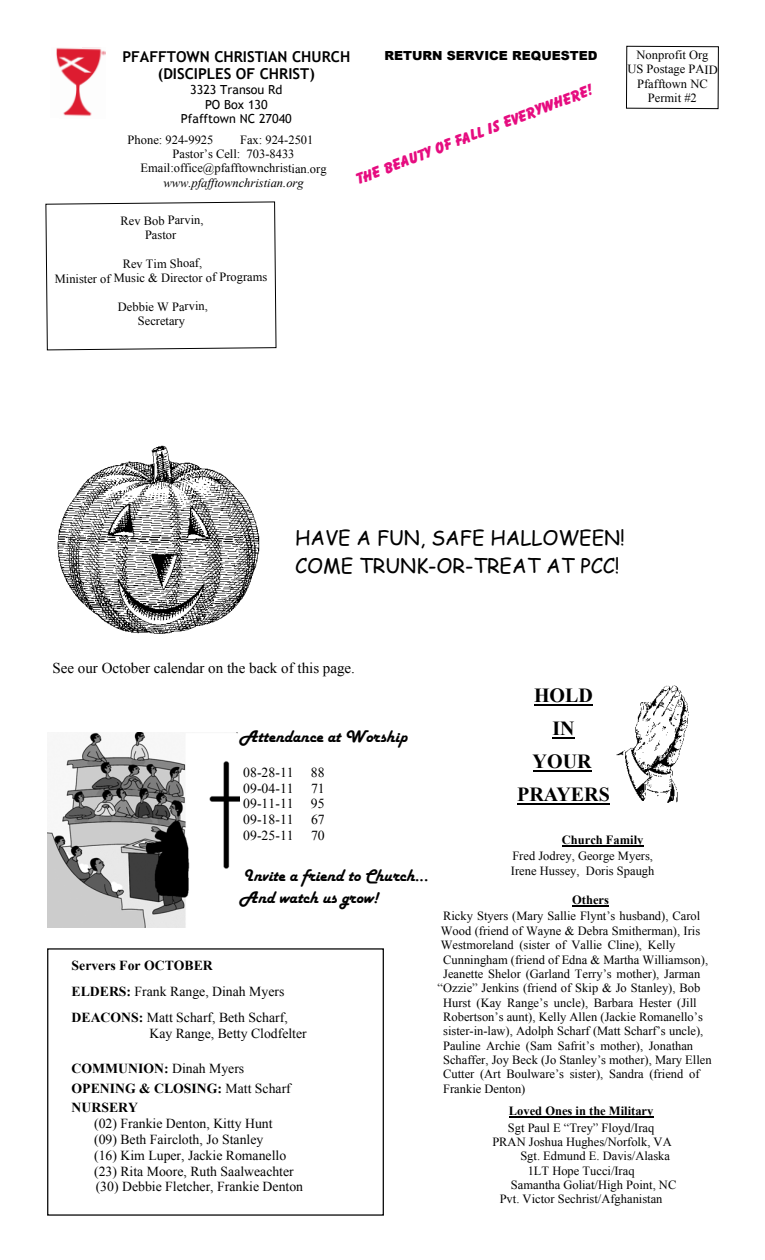
<style>
.page{position:relative;width:765px;height:1260px;background:#fff}
.page>*{position:absolute;margin:0;border:0;box-sizing:border-box;transform-origin:0 0}
.t1{font:20px/27.9px "Comic Sans MS";color:#000}
.t2{font:700 20px/33px "Times New Roman";color:#000;text-align:center}
.t3{font:17.5px/22.1px "Harlow Solid";color:#000}
.t4{font:700 15px/17.4px "Trebuchet MS";color:#000;text-align:center}
.t5{font:15px "Times New Roman";color:#000}
.t6{font:15px "Balloonist SF Bold";color:#e60c80}
.t7{font:13.75px/15.8px "Times New Roman";color:#000}
.t8{font:700 13.75px/19.5px "Times New Roman";color:#000}
.t9{font:12.5px/14.4px "Times New Roman";color:#000;text-align:center}
.t10{font:700 12.5px "Times New Roman";color:#000}
.t11{font:12.5px/14.5px "Trebuchet MS";color:#000;text-align:center}
.t12{font:italic 12.5px "Times New Roman";color:#000}
.t13{font:900 12.5px "Arial";color:#000}
.s1{font-weight:700}
.s2{font-weight:400}
</style>
<div class="page">
<svg style="left:626px;top:45px;width:93px;height:65px"></svg>
<img style="left:56px;top:47px;width:50px;height:69px">
<svg style="left:45px;top:201px;width:232px;height:150px"></svg>
<img style="left:616px;top:685px;width:73px;height:118px">
<hr style="left:534px;top:704px;width:59px;height:2px;background:#000">
<hr style="left:552px;top:737px;width:23px;height:2px;background:#000">
<hr style="left:533px;top:770px;width:59px;height:2px;background:#000">
<hr style="left:517px;top:803px;width:93px;height:2px;background:#000">
<hr style="left:562px;top:845px;width:81px;height:1px;background:#000">
<hr style="left:572px;top:905px;width:37px;height:1px;background:#000">
<hr style="left:509px;top:1116px;width:144px;height:1px;background:#000">
<img style="left:47px;top:733px;width:192px;height:194px">
<div style="left:47px;top:948px;width:337px;height:268px;background:#fff;border:1px solid #000"></div>
<img style="left:57px;top:445px;width:203px;height:189px">
<p class="t4" style="left:122px;top:49px;width:229px">PFAFFTOWN CHRISTIAN CHURCH (DISCIPLES OF CHRIST)</p>
<p class="t11" style="left:181px;top:84px;width:113px">3323 Transou Rd<br>PO Box 130<br>Pfafftown NC 27040</p>
<p class="t9" style="left:128px;top:133px;width:87px">Phone: 924-9925</p>
<p class="t9" style="left:240px;top:134px;width:75px">Fax: 924-2501</p>
<p class="t9" style="left:173px;top:148px;width:124px">Pastor’s Cell: 703-8433</p>
<p class="t9" style="left:141px;top:162px;width:188px">Email:office@pfafftownchristian.org</p>
<p class="t12" style="left:163px;top:178px;width:142px">www.pfafftownchristian.org</p>
<p class="t13" style="left:384px;top:51px;width:215px">RETURN SERVICE REQUESTED</p>
<p class="t6" style="left:353px;top:175px;width:254px;rotate:-21deg">THE BEAUTY OF FALL IS EVERYWHERE!</p>
<p class="t9" style="left:120px;top:215px;width:85px;rotate:-1deg">Rev Bob Parvin,<br>Pastor</p>
<p class="t9" style="left:54px;top:259px;width:214px;rotate:-1deg">Rev Tim Shoaf,<br>Minister of Music &amp; Director of Programs</p>
<p class="t9" style="left:118px;top:301px;width:91px;rotate:-1deg">Debbie W Parvin,<br>Secretary</p>
<p class="t9" style="left:627px;top:49px;width:92px">Nonprofit Org<br>US Postage PAID<br>Pfafftown NC<br>Permit #2</p>
<h1 class="t1" style="left:295px;top:526px;width:331px">HAVE A FUN, SAFE HALLOWEEN!<br>COME TRUNK-OR-TREAT AT PCC!</h1>
<p class="t5" style="left:52px;top:663px;width:304px">See our October calendar on the back of this page.</p>
<h2 class="t3" style="left:240px;top:727px;width:169px">Attendance at Worship</h2>
<p class="t7" style="left:243px;top:766px;width:83px">08-28-11 88<br>09-04-11</p>
<p class="t7" style="left:243px;top:782px;width:83px;text-align:justify;text-indent:68px">71<br>09-11-11 95<br>09-18-11</p>
<p class="t7" style="left:311px;top:813px;width:15px">67</p>
<p class="t7" style="left:243px;top:829px;width:52px">09-25-11</p>
<p class="t7" style="left:311px;top:829px;width:15px">70</p>
<h2 class="t3" style="left:240px;top:866px;width:190px">Invite a friend to Church...<br>And watch us grow!</h2>
<p class="t7" style="left:72px;top:954px;width:218px;line-height:25.8px"><span class="s1">Servers For OCTOBER<br>ELDERS:</span> Frank Range, Dinah Myers<br><span class="s1">DEACONS:</span> Matt Scharf, Beth Scharf,</p>
<p class="t7" style="left:149px;top:1027px;width:159px">Kay Range, Betty Clodfelter</p>
<p class="t8" style="left:72px;top:1060px;width:221px">COMMUNION: <span class="s2">Dinah Myers<br></span>OPENING &amp; CLOSING: <span class="s2">Matt Scharf<br></span>NURSERY</p>
<p class="t7" style="left:94px;top:1117px;width:211px">(02) Frankie Denton, Kitty Hunt<br>(09) Beth Faircloth, Jo Stanley<br>(16) Kim Luper, Jackie Romanello (23) Rita Moore, Ruth Saalweachter (30) Debbie Fletcher, Frankie Denton</p>
<h1 class="t2" style="left:517px;top:681px;width:94px">HOLD<br>IN<br>YOUR<br>PRAYERS</h1>
<p class="t10" style="left:562px;top:835px;width:83px">Church Family</p>
<p class="t9" style="left:511px;top:850px;width:145px;text-align:left">Fred Jodrey, George Myers,<br>Irene Hussey, Doris Spaugh</p>
<p class="t10" style="left:572px;top:895px;width:38px">Others</p>
<p class="t9" style="left:443px;top:910px;width:259px">Ricky Styers (Mary Sallie Flynt’s husband), Carol</p>
<p class="t9" style="left:441px;top:925px;width:261px">Wood (friend of Wayne &amp; Debra Smitherman), Iris</p>
<p class="t9" style="left:441px;top:939px;width:236px">Westmoreland (sister of Vallie Cline), Kelly</p>
<p class="t9" style="left:443px;top:953px;width:267px">Cunningham (friend of Edna &amp; Martha Williamson),</p>
<p class="t9" style="left:443px;top:968px;width:259px">Jeanette Shelor (Garland Terry’s mother), Jarman</p>
<p class="t9" style="left:438px;top:982px;width:264px">“Ozzie” Jenkins (friend of Skip &amp; Jo Stanley), Bob</p>
<p class="t9" style="left:443px;top:996px;width:255px">Hurst (Kay Range’s uncle), Barbara Hester (Jill</p>
<p class="t9" style="left:443px;top:1011px;width:261px">Robertson’s aunt), Kelly Allen (Jackie Romanello’s</p>
<p class="t9" style="left:443px;top:1025px;width:262px">sister-in-law), Adolph Scharf (Matt Scharf’s uncle),</p>
<p class="t9" style="left:443px;top:1040px;width:252px">Pauline Archie (Sam Safrit’s mother), Jonathan</p>
<p class="t9" style="left:443px;top:1054px;width:270px">Schaffer, Joy Beck (Jo Stanley’s mother), Mary Ellen</p>
<p class="t9" style="left:443px;top:1068px;width:258px">Cutter (Art Boulware’s sister), Sandra (friend of</p>
<p class="t9" style="left:443px;top:1083px;width:84px">Frankie Denton)</p>
<p class="t10" style="left:509px;top:1106px;width:146px">Loved Ones in the Military</p>
<p class="t9" style="left:508px;top:1121px;width:148px">Sgt Paul E “Trey” Floyd/Iraq</p>
<p class="t9" style="left:492px;top:1136px;width:181px">PRAN Joshua Hughes/Norfolk, VA</p>
<p class="t9" style="left:520px;top:1150px;width:151px">Sgt. Edmund E. Davis/Alaska</p>
<p class="t9" style="left:528px;top:1165px;width:108px">1LT Hope Tucci/Iraq</p>
<p class="t9" style="left:511px;top:1179px;width:167px">Samantha Goliat/High Point, NC</p>
<p class="t9" style="left:500px;top:1193px;width:164px">Pvt. Victor Sechrist/Afghanistan</p>
</div>
